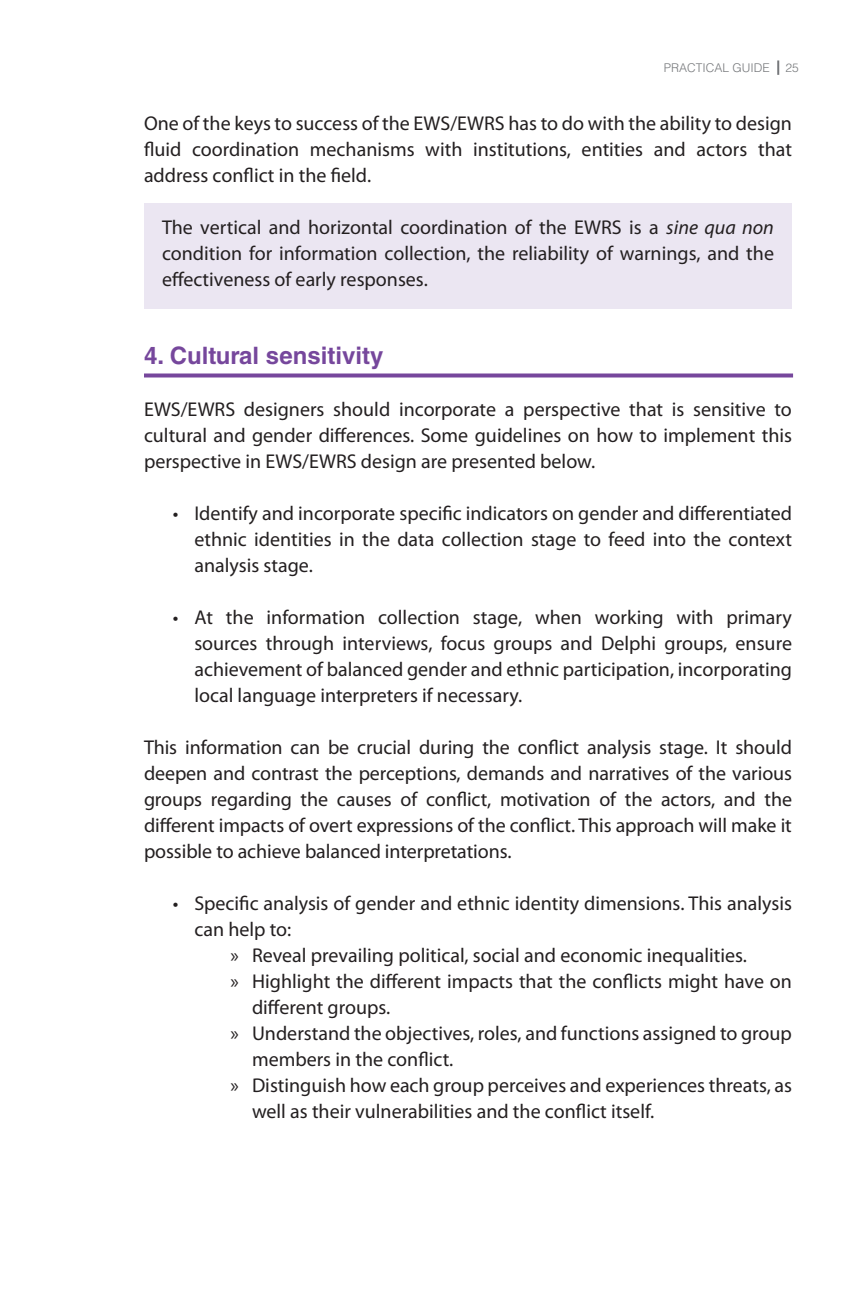
<style>
.page{position:relative;width:864px;height:1296px;background:#fff}
.page>*{position:absolute;margin:0;border:0;box-sizing:border-box;transform-origin:0 0}
.t1{font:700 24px "Helvetica LT Std";color:#76479c}
.t2{font:20px/26px "Myriad Pro";color:#231f20;text-align:justify}
.t3{font:300 12px "Helvetica LT Std";color:#76787b}
.s1{font-style:italic}
</style>
<div class="page">
<svg style="left:777px;top:60px;width:2px;height:15px"></svg>
<div style="left:144px;top:203px;width:648px;height:106px;background:#ebe6f2"></div>
<svg style="left:144px;top:374px;width:649px;height:4px;background:#875da8"></svg>
<p class="t3" style="left:664px;top:60px;width:108px">PRACTICAL GUIDE</p>
<p class="t3" style="left:786px;top:60px;width:15px">25</p>
<p class="t2" style="left:144px;top:110px;width:649px">One of the keys to success of the EWS/EWRS has to do with the ability to design fluid coordination mechanisms with institutions, entities and actors that address conflict in the field.</p>
<p class="t2" style="left:162px;top:214px;width:614px">The vertical and horizontal coordination of the EWRS is a <span class="s1">sine qua non </span>condition for information collection, the reliability of warnings, and the effectiveness of early responses.</p>
<p class="t1" style="left:144px;top:341px;width:241px">4. Cultural sensitivity</p>
<p class="t2" style="left:144px;top:396px;width:650px">EWS/EWRS designers should incorporate a perspective that is sensitive to cultural and gender differences. Some guidelines on how to implement this perspective in EWS/EWRS design are presented below.</p>
<p class="t2" style="left:194px;top:500px;width:599px;text-indent:-22px">• Identify and incorporate specific indicators on gender and differentiated ethnic identities in the data collection stage to feed into the context analysis stage.</p>
<p class="t2" style="left:194px;top:604px;width:599px;text-indent:-22px">• At the information collection stage, when working with primary sources through interviews, focus groups and Delphi groups, ensure achievement of balanced gender and ethnic participation, incorporating local language interpreters if necessary.</p>
<p class="t2" style="left:144px;top:734px;width:650px">This information can be crucial during the conflict analysis stage. It should deepen and contrast the perceptions, demands and narratives of the various groups regarding the causes of conflict, motivation of the actors, and the different impacts of overt expressions of the conflict. This approach will make it possible to achieve balanced interpretations.</p>
<p class="t2" style="left:173px;top:890px;width:621px">• Specific analysis of gender and ethnic identity dimensions. This analysis</p>
<p class="t2" style="left:194px;top:916px;width:99px">can help to:</p>
<p class="t2" style="left:230px;top:942px;width:518px">» Reveal prevailing political, social and economic inequalities.</p>
<p class="t2" style="left:230px;top:968px;width:563px">» Highlight the different impacts that the conflicts might have on</p>
<p class="t2" style="left:252px;top:994px;width:140px">different groups.</p>
<p class="t2" style="left:230px;top:1020px;width:563px">» Understand the objectives, roles, and functions assigned to group</p>
<p class="t2" style="left:252px;top:1046px;width:203px">members in the conflict.</p>
<p class="t2" style="left:230px;top:1072px;width:563px">» Distinguish how each group perceives and experiences threats, as</p>
<p class="t2" style="left:252px;top:1098px;width:404px">well as their vulnerabilities and the conflict itself.</p>
</div>
